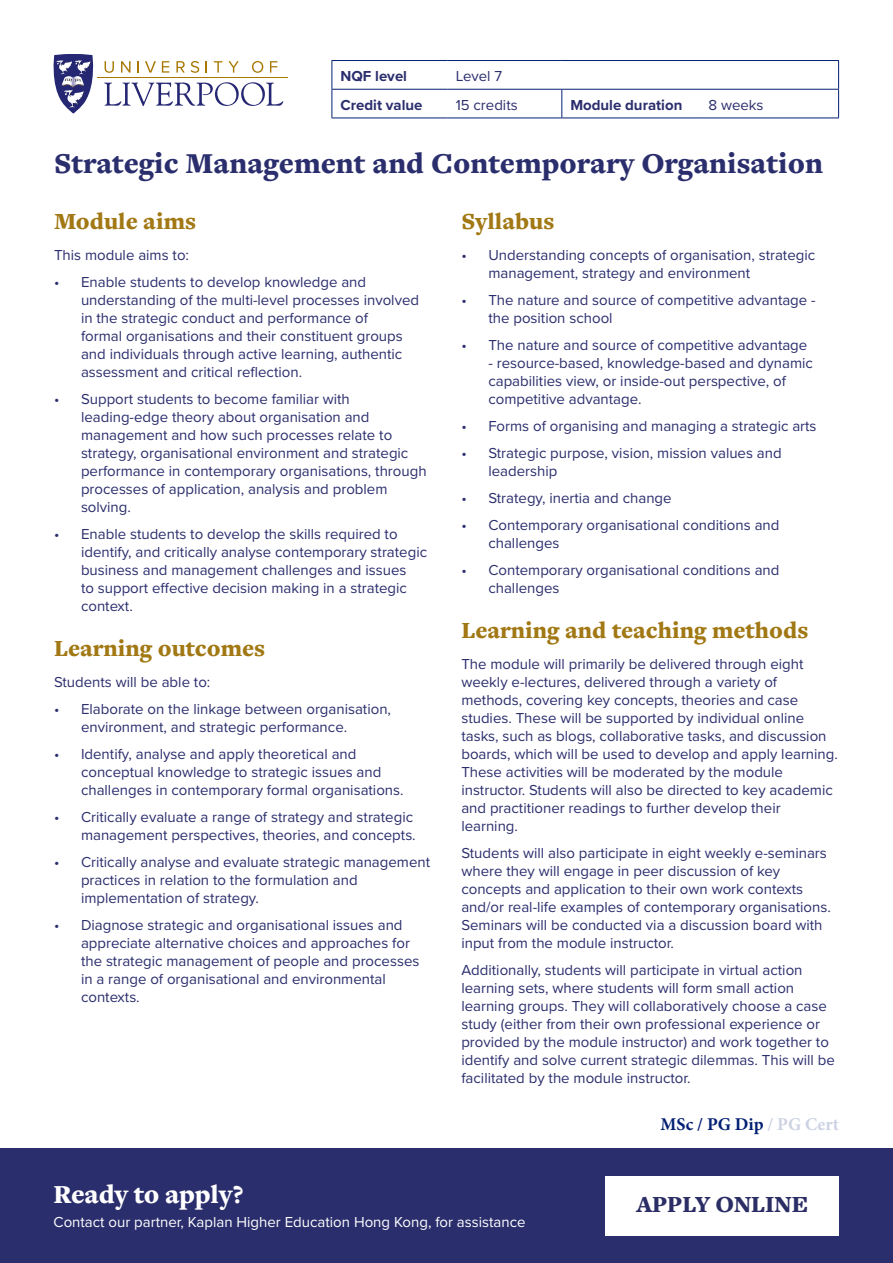
<style>
.page{position:relative;width:893px;height:1263px;background:#fff}
.page>*{position:absolute;margin:0;border:0;box-sizing:border-box;transform-origin:0 0}
.t1{font:900 30px "Freight Text Pro";color:#2b2e6d}
.t2{font:900 27px "Freight Text Pro";letter-spacing:-.01em;color:#fff}
.t3{font:900 24px "Freight Text Pro";color:#a17813}
.t4{font:900 24px "Freight Text Pro";color:#2b2e64}
.t5{font:700 18px "Minion Pro";color:#031f73}
.Body{font:15px/18px "Proxima Nova";color:#2b2e6d}
.Body-2{font:15px "Proxima Nova";color:#fff}
.t6{font:700 15px "Proxima Nova";color:#2b2e6d}
.s1{color:#cdd2e3}
</style>
<div class="page">
<svg style="left:54px;top:54px;width:40px;height:60px"></svg>
<hr style="left:97px;top:77px;width:190px;height:1px;background:#a77700">
<svg style="left:138px;top:61px;width:1px;height:12px"></svg>
<svg style="left:162px;top:61px;width:7px;height:12px"></svg>
<svg style="left:145px;top:61px;width:11px;height:12px"></svg>
<svg style="left:121px;top:61px;width:9px;height:12px"></svg>
<svg style="left:105px;top:61px;width:9px;height:12px"></svg>
<svg style="left:270px;top:61px;width:7px;height:12px"></svg>
<svg style="left:228px;top:61px;width:11px;height:12px"></svg>
<svg style="left:214px;top:61px;width:8px;height:12px"></svg>
<svg style="left:176px;top:61px;width:9px;height:12px"></svg>
<svg style="left:252px;top:61px;width:11px;height:12px"></svg>
<svg style="left:206px;top:61px;width:1px;height:12px"></svg>
<svg style="left:191px;top:61px;width:8px;height:12px"></svg>
<svg style="left:104px;top:82px;width:179px;height:24px"></svg>
<hr style="left:332px;top:60px;width:115px;height:1px;background:#031f73">
<hr style="left:447px;top:60px;width:115px;height:1px;background:#031f73">
<hr style="left:562px;top:60px;width:138px;height:1px;background:#031f73">
<hr style="left:700px;top:60px;width:139px;height:1px;background:#031f73">
<hr style="left:332px;top:89px;width:115px;height:1px;background:#031f73">
<svg style="left:332px;top:61px;width:1px;height:57px"></svg>
<hr style="left:447px;top:89px;width:115px;height:1px;background:#031f73">
<hr style="left:562px;top:89px;width:138px;height:1px;background:#031f73">
<svg style="left:561px;top:90px;width:1px;height:28px"></svg>
<hr style="left:700px;top:89px;width:139px;height:1px;background:#031f73">
<svg style="left:838px;top:61px;width:1px;height:57px"></svg>
<hr style="left:332px;top:118px;width:115px;height:1px;background:#031f73">
<hr style="left:447px;top:118px;width:115px;height:1px;background:#031f73">
<hr style="left:562px;top:118px;width:138px;height:1px;background:#031f73">
<hr style="left:700px;top:118px;width:139px;height:1px;background:#031f73">
<div style="left:0;top:1148px;width:893px;height:115px;background:#2b2e6d"></div>
<div style="left:606px;top:1176px;width:233px;height:59px;background:#fff"></div>
<p class="t6" style="left:340px;top:65px;width:68px">NQF level</p>
<p class="Body" style="left:456px;top:66px;width:48px">Level 7</p>
<p class="t6" style="left:340px;top:93px;width:84px">Credit value</p>
<p class="Body" style="left:456px;top:95px;width:64px">15 credits</p>
<p class="t6" style="left:570px;top:93px;width:114px">Module duration</p>
<p class="Body" style="left:708px;top:95px;width:57px">8 weeks</p>
<h1 class="t1" style="left:54px;top:143px;width:771px">Strategic Management and Contemporary Organisation</h1>
<h2 class="t3" style="left:54px;top:205px;width:144px">Module aims</h2>
<p class="Body" style="left:54px;top:245px;width:137px">This module aims to:</p>
<p class="Body" style="left:81px;top:272px;width:340px;text-indent:-27px">• Enable students to develop knowledge and understanding of the multi-level processes involved in the strategic conduct and performance of<br>formal organisations and their constituent groups and individuals through active learning, authentic assessment and critical reflection.</p>
<p class="Body" style="left:81px;top:389px;width:347px;text-indent:-27px">• Support students to become familiar with leading-edge theory about organisation and management and how such processes relate to strategy, organisational environment and strategic performance in contemporary organisations, through processes of application, analysis and problem solving.</p>
<p class="Body" style="left:81px;top:524px;width:348px;text-indent:-27px">• Enable students to develop the skills required to identify, and critically analyse contemporary strategic business and management challenges and issues<br>to support effective decision making in a strategic context.</p>
<h2 class="t3" style="left:54px;top:632px;width:213px">Learning outcomes</h2>
<p class="Body" style="left:54px;top:672px;width:158px">Students will be able to:</p>
<p class="Body" style="left:81px;top:699px;width:312px;text-indent:-27px">• Elaborate on the linkage between organisation, environment, and strategic performance.</p>
<p class="Body" style="left:81px;top:744px;width:324px;text-indent:-27px">• Identify, analyse and apply theoretical and conceptual knowledge to strategic issues and challenges in contemporary formal organisations.</p>
<p class="Body" style="left:54px;top:807px;width:363px;text-align:right">• Critically evaluate a range of strategy and strategic management perspectives, theories, and concepts.</p>
<p class="Body" style="left:81px;top:852px;width:351px;text-indent:-27px">• Critically analyse and evaluate strategic management practices in relation to the formulation and implementation of strategy.</p>
<p class="Body" style="left:81px;top:915px;width:340px;text-indent:-27px">• Diagnose strategic and organisational issues and appreciate alternative choices and approaches for the strategic management of people and processes in a range of organisational and environmental contexts.</p>
<p class="t2" style="left:54px;top:1176px;width:191px">Ready to apply?</p>
<h2 class="t3" style="left:461px;top:205px;width:94px">Syllabus</h2>
<p class="Body" style="left:488px;top:245px;width:328px;text-indent:-27px">• Understanding concepts of organisation, strategic management, strategy and environment</p>
<p class="Body" style="left:488px;top:290px;width:329px;text-indent:-27px">• The nature and source of competitive advantage - the position school</p>
<p class="Body" style="left:461px;top:335px;width:347px">• The nature and source of competitive advantage</p>
<p class="Body" style="left:488px;top:353px;width:326px">- resource-based, knowledge-based and dynamic capabilities view, or inside-out perspective, of competitive advantage.</p>
<p class="Body" style="left:461px;top:416px;width:357px">• Forms of organising and managing a strategic arts</p>
<p class="Body" style="left:488px;top:443px;width:295px;text-indent:-27px">• Strategic purpose, vision, mission values and leadership</p>
<p class="Body" style="left:461px;top:488px;width:212px">• Strategy, inertia and change</p>
<p class="Body" style="left:488px;top:515px;width:293px;text-indent:-27px">• Contemporary organisational conditions and challenges</p>
<p class="Body" style="left:488px;top:560px;width:293px;text-indent:-27px">• Contemporary organisational conditions and challenges</p>
<h2 class="t3" style="left:461px;top:614px;width:348px">Learning and teaching methods</h2>
<p class="Body" style="left:461px;top:654px;width:378px">The module will primarily be delivered through eight weekly e-lectures, delivered through a variety of methods, covering key concepts, theories and case studies. These will be supported by individual online tasks, such as blogs, collaborative tasks, and discussion boards, which will be used to develop and apply learning.<br>These activities will be moderated by the module instructor. Students will also be directed to key academic and practitioner readings to further develop their learning.</p>
<p class="Body" style="left:461px;top:843px;width:371px">Students will also participate in eight weekly e-seminars where they will engage in peer discussion of key concepts and application to their own work contexts and/or real-life examples of contemporary organisations.<br>Seminars will be conducted via a discussion board with input from the module instructor.</p>
<p class="Body" style="left:461px;top:960px;width:375px">Additionally, students will participate in virtual action learning sets, where students will form small action learning groups. They will collaboratively choose a case study (either from their own professional experience or provided by the module instructor) and work together to identify and solve current strategic dilemmas. This will be facilitated by the module instructor.</p>
<p class="t5" style="left:660px;top:1111px;width:180px">MSc / PG Dip <span class="s1">/ PG Cert</span></p>
<p class="t4" style="left:636px;top:1188px;width:173px">APPLY ONLINE</p>
<p class="Body-2" style="left:54px;top:1210px;width:474px">Contact our partner, Kaplan Higher Education Hong Kong, for assistance</p>
</div>
